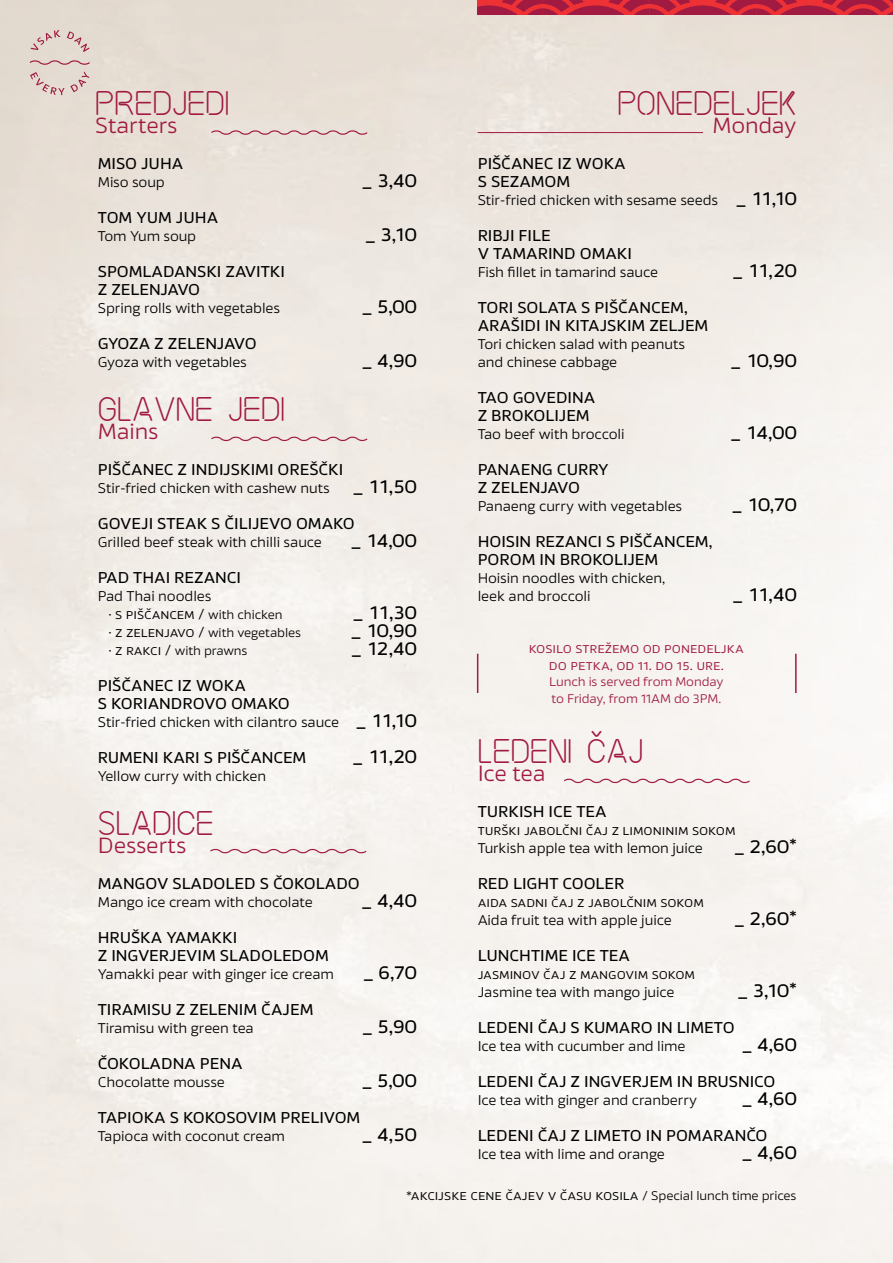
<style>
.page{position:relative;width:893px;height:1263px;background:#fff}
.page>*{position:absolute;margin:0;border:0;box-sizing:border-box;transform-origin:0 0}
.t1{font:30px "Neon Tubes 2";color:#a01a41}
.t2{font:21px "Akwe Pro Ext";letter-spacing:-.01em;color:#a01a41}
.t3{font:500 18px "Akwe Pro Ext";letter-spacing:.015em;color:#000}
.t4{font:500 15px/18px "Akwe Pro Ext";letter-spacing:-.005em;color:#000}
.t5{font:13.5px/18px "Akwe Pro Ext";letter-spacing:-.01em;color:#000}
.t6{font:13.5px "Akwe Pro Ext SC";letter-spacing:-.005em;color:#000}
.t7{font:13.5px/16.5px "Akwe Pro Ext SC";color:#a01a41;text-align:center}
.t8{font:12px/16.5px "Akwe Pro Ext";letter-spacing:-.01em;color:#a01a41}
.t9{font:12px "Akwe Pro Ext";letter-spacing:-.01em;color:#000}
.s1{font-family:"Akwe Pro Ext";font-size:12px}
.s2{font-family:"Akwe Pro Ext SC";font-size:13.5px}
.s3{font-weight:500;font-size:18px}
</style>
<div class="page">
<img style="left:0;top:0;width:893px;height:1263px">
<svg style="left:585px;top:35px;width:308px;height:1089px;fill:#f6f2ef"></svg>
<svg style="left:478px;top:0;width:415px;height:15px;background:#bf233c"></svg>
<hr style="left:478px;top:132px;width:225px;height:1px;background:#a01a41">
<svg style="left:209px;top:847px;width:159px;height:8px"></svg>
<svg style="left:210px;top:129px;width:159px;height:7px"></svg>
<svg style="left:28px;top:59px;width:63px;height:7px"></svg>
<svg style="left:210px;top:435px;width:159px;height:8px"></svg>
<hr style="left:477px;top:654px;width:1px;height:39px;background:#a01a41">
<hr style="left:795px;top:654px;width:2px;height:39px;background:#a01a41">
<svg style="left:562px;top:777px;width:189px;height:8px"></svg>
<svg style="left:30px;top:30px;width:30px;height:20px"></svg>
<svg style="left:67px;top:31px;width:23px;height:21px"></svg>
<svg style="left:30px;top:72px;width:59px;height:23px"></svg>
<h1 class="t1" style="left:95px;top:80px;width:136px">PREDJEDI</h1>
<h2 class="t2" style="left:95px;top:110px;width:84px">Starters</h2>
<p class="t4" style="left:98px;top:153px;width:87px">MISO JUHA</p>
<p class="t5" style="left:98px;top:172px;width:68px">Miso soup</p>
<h3 class="t3" style="left:362px;top:166px;width:56px">_ 3,40</h3>
<p class="t4" style="left:98px;top:207px;width:122px">TOM YUM JUHA</p>
<p class="t5" style="left:98px;top:226px;width:100px">Tom Yum soup</p>
<h3 class="t3" style="left:365px;top:220px;width:53px">_ 3,10</h3>
<p class="t4" style="left:98px;top:261px;width:189px">SPOMLADANSKI ZAVITKI<br>Z ZELENJAVO</p>
<p class="t5" style="left:98px;top:298px;width:184px">Spring rolls with vegetables</p>
<h3 class="t3" style="left:362px;top:292px;width:57px">_ 5,00</h3>
<p class="t4" style="left:98px;top:333px;width:160px">GYOZA Z ZELENJAVO</p>
<p class="t5" style="left:98px;top:352px;width:151px">Gyoza with vegetables</p>
<h3 class="t3" style="left:362px;top:346px;width:57px">_ 4,90</h3>
<h1 class="t1" style="left:98px;top:386px;width:189px">GLAVNE JEDI</h1>
<h2 class="t2" style="left:98px;top:416px;width:62px">Mains</h2>
<p class="t4" style="left:98px;top:459px;width:247px">PIŠČANEC Z INDIJSKIMI OREŠČKI</p>
<p class="t5" style="left:98px;top:478px;width:234px">Stir-fried chicken with cashew nuts</p>
<h3 class="t3" style="left:353px;top:472px;width:65px">_ 11,50</h3>
<p class="t4" style="left:98px;top:513px;width:259px">GOVEJI STEAK S ČILIJEVO OMAKO</p>
<p class="t5" style="left:98px;top:532px;width:226px">Grilled beef steak with chilli sauce</p>
<h3 class="t3" style="left:351px;top:526px;width:68px">_ 14,00</h3>
<p class="t4" style="left:98px;top:567px;width:145px">PAD THAI REZANCI</p>
<p class="t5" style="left:98px;top:586px;width:115px">Pad Thai noodles</p>
<p class="t6" style="left:108px;top:604px;width:176px">· S PIŠČANCEM / <span class="s1">with chicken</span></p>
<h3 class="t3" style="left:353px;top:598px;width:65px">_ 11,30</h3>
<p class="t9" style="left:108px;top:623px;width:194px"><span class="s2">· Z ZELENJAVO /</span> with vegetables</p>
<h3 class="t3" style="left:351px;top:616px;width:68px">_ 10,90</h3>
<p class="t9" style="left:108px;top:641px;width:141px"><span class="s2">· Z RAKCI /</span> with prawns</p>
<h3 class="t3" style="left:351px;top:634px;width:67px">_ 12,40</h3>
<p class="t4" style="left:98px;top:675px;width:194px">PIŠČANEC IZ WOKA<br>S KORIANDROVO OMAKO</p>
<p class="t5" style="left:98px;top:712px;width:320px">Stir-fried chicken with cilantro sauce <span class="s3">_ 11,10</span></p>
<p class="t4" style="left:98px;top:747px;width:210px">RUMENI KARI S PIŠČANCEM</p>
<h3 class="t3" style="left:353px;top:742px;width:66px">_ 11,20</h3>
<p class="t5" style="left:98px;top:766px;width:170px">Yellow curry with chicken</p>
<h1 class="t1" style="left:98px;top:800px;width:118px">SLADICE</h1>
<h2 class="t2" style="left:98px;top:830px;width:90px">Desserts</h2>
<h1 class="t1" style="left:617px;top:80px;width:181px">PONEDELJEK</h1>
<h2 class="t2" style="left:712px;top:110px;width:86px">Monday</h2>
<p class="t4" style="left:478px;top:153px;width:150px">PIŠČANEC IZ WOKA<br>S SEZAMOM</p>
<p class="t5" style="left:478px;top:190px;width:320px">Stir-fried chicken with sesame seeds <span class="s3">_ 11,10</span></p>
<p class="t4" style="left:478px;top:225px;width:156px">RIBJI FILE<br>V TAMARIND OMAKI</p>
<p class="t5" style="left:478px;top:262px;width:182px">Fish fillet in tamarind sauce</p>
<h3 class="t3" style="left:732px;top:256px;width:66px">_ 11,20</h3>
<p class="t4" style="left:478px;top:297px;width:232px">TORI SOLATA S PIŠČANCEM,<br>ARAŠIDI IN KITAJSKIM ZELJEM</p>
<p class="t5" style="left:478px;top:334px;width:209px">Tori chicken salad with peanuts and chinese cabbage</p>
<h3 class="t3" style="left:731px;top:346px;width:68px">_ 10,90</h3>
<p class="t4" style="left:478px;top:387px;width:119px">TAO GOVEDINA<br>Z BROKOLIJEM</p>
<p class="t5" style="left:478px;top:424px;width:148px">Tao beef with broccoli</p>
<h3 class="t3" style="left:731px;top:418px;width:68px">_ 14,00</h3>
<p class="t4" style="left:478px;top:459px;width:132px">PANAENG CURRY<br>Z ZELENJAVO</p>
<p class="t5" style="left:478px;top:496px;width:206px">Panaeng curry with vegetables</p>
<h3 class="t3" style="left:732px;top:490px;width:66px">_ 10,70</h3>
<p class="t4" style="left:478px;top:531px;width:236px">HOISIN REZANCI S PIŠČANCEM,<br>POROM IN BROKOLIJEM</p>
<p class="t5" style="left:478px;top:568px;width:189px">Hoisin noodles with chicken, leek and broccoli</p>
<h3 class="t3" style="left:732px;top:580px;width:66px">_ 11,40</h3>
<p class="t7" style="left:529px;top:639px;width:217px">KOSILO STREŽEMO OD PONEDELJKA<br>DO PETKA, OD 11. DO 15. URE.</p>
<p class="t8" style="left:549px;top:673px;width:176px">Lunch is served from Monday to Friday, from 11AM do 3PM.</p>
<h1 class="t1" style="left:478px;top:728px;width:167px">LEDENI ČAJ</h1>
<h2 class="t2" style="left:478px;top:758px;width:69px">Ice tea</h2>
<p class="t4" style="left:478px;top:801px;width:130px">TURKISH ICE TEA</p>
<p class="t5" style="left:478px;top:820px;width:259px">turški jabolčni čaj z limoninim sokom<br>Turkish apple tea with lemon juice</p>
<h3 class="t3" style="left:734px;top:832px;width:64px">_ 2,60*</h3>
<p class="t4" style="left:98px;top:873px;width:264px">MANGOV SLADOLED S ČOKOLADO</p>
<p class="t5" style="left:98px;top:892px;width:216px">Mango ice cream with chocolate</p>
<h3 class="t3" style="left:362px;top:886px;width:57px">_ 4,40</h3>
<p class="t4" style="left:98px;top:927px;width:233px">HRUŠKA YAMAKKI<br>Z INGVERJEVIM SLADOLEDOM</p>
<p class="t5" style="left:98px;top:964px;width:238px">Yamakki pear with ginger ice cream</p>
<h3 class="t3" style="left:363px;top:958px;width:55px">_ 6,70</h3>
<p class="t4" style="left:98px;top:999px;width:217px">TIRAMISU Z ZELENIM ČAJEM</p>
<p class="t5" style="left:98px;top:1018px;width:157px">Tiramisu with green tea</p>
<h3 class="t3" style="left:362px;top:1012px;width:56px">_ 5,90</h3>
<p class="t4" style="left:98px;top:1053px;width:146px">ČOKOLADNA PENA</p>
<p class="t5" style="left:98px;top:1072px;width:129px">Chocolatte mousse</p>
<h3 class="t3" style="left:362px;top:1066px;width:57px">_ 5,00</h3>
<p class="t4" style="left:98px;top:1107px;width:264px">TAPIOKA S KOKOSOVIM PRELIVOM</p>
<p class="t5" style="left:98px;top:1126px;width:189px">Tapioca with coconut cream</p>
<h3 class="t3" style="left:362px;top:1120px;width:56px">_ 4,50</h3>
<p class="t4" style="left:478px;top:873px;width:148px">RED LIGHT COOLER</p>
<p class="t5" style="left:478px;top:892px;width:228px">aida sadni čaj z jabolčnim sokom<br>Aida fruit tea with apple juice</p>
<h3 class="t3" style="left:734px;top:904px;width:64px">_ 2,60*</h3>
<p class="t4" style="left:478px;top:945px;width:154px">LUNCHTIME ICE TEA</p>
<p class="t5" style="left:478px;top:964px;width:219px">jasminov čaj z mangovim sokom<br>Jasmine tea with mango juice</p>
<h3 class="t3" style="left:737px;top:976px;width:61px">_ 3,10*</h3>
<p class="t4" style="left:478px;top:1017px;width:258px">LEDENI ČAJ S KUMARO IN LIMETO</p>
<p class="t5" style="left:478px;top:1036px;width:209px">Ice tea with cucumber and lime</p>
<h3 class="t3" style="left:742px;top:1030px;width:56px">_ 4,60</h3>
<p class="t4" style="left:478px;top:1071px;width:299px">LEDENI ČAJ Z INGVERJEM IN BRUSNICO</p>
<p class="t5" style="left:478px;top:1090px;width:221px">Ice tea with ginger and cranberry</p>
<h3 class="t3" style="left:742px;top:1084px;width:56px">_ 4,60</h3>
<p class="t4" style="left:478px;top:1125px;width:291px">LEDENI ČAJ Z LIMETO IN POMARANČO</p>
<p class="t5" style="left:478px;top:1144px;width:189px">Ice tea with lime and orange</p>
<h3 class="t3" style="left:742px;top:1138px;width:56px">_ 4,60</h3>
<p class="t6" style="left:406px;top:1185px;width:392px">*AKCIJSKE CENE ČAJEV V ČASU KOSILA <span class="s1">/ Special lunch time prices</span></p>
</div>
